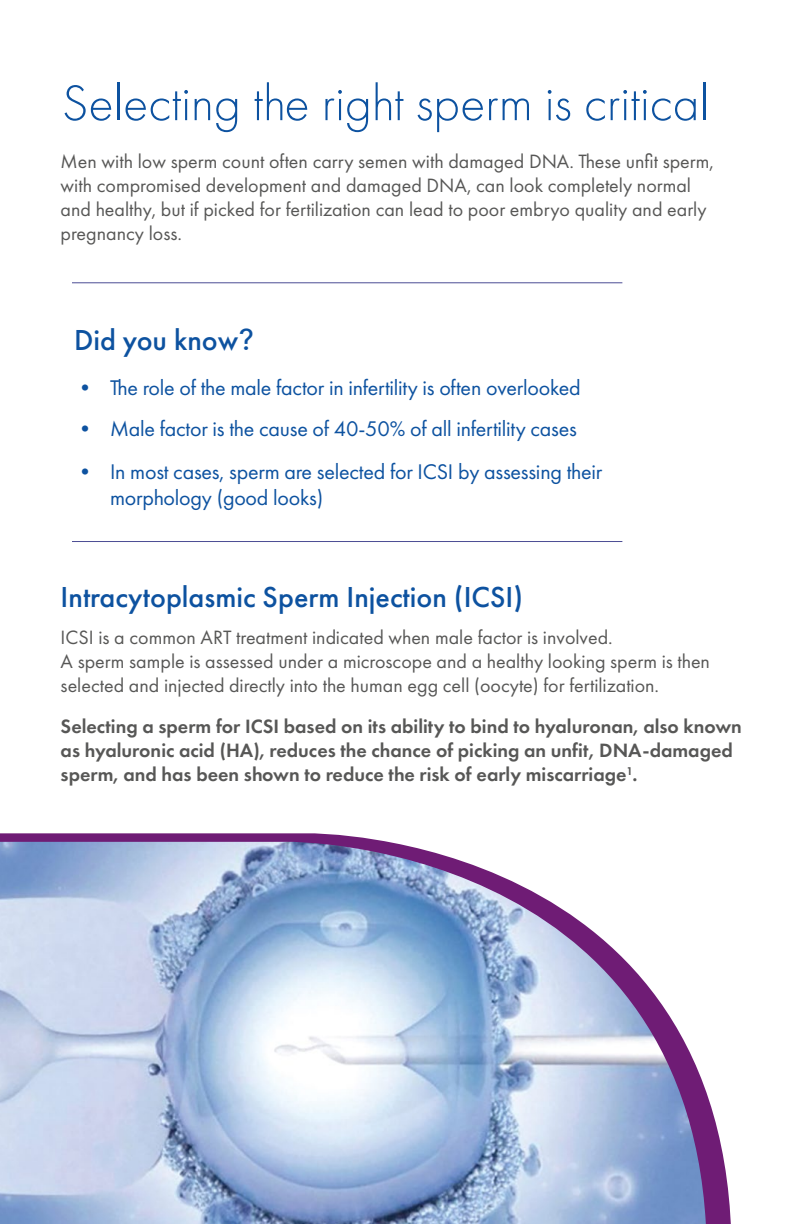
<style>
.page{position:relative;width:792px;height:1224px;background:#fff}
.page>*{position:absolute;margin:0;border:0;box-sizing:border-box;transform-origin:0 0}
.t1{font:300 52px "Futura PT";color:#0d52a0}
.t2{font:500 30px "Futura PT";color:#0d52a0}
.t3{font:22px/26px "Futura PT";letter-spacing:-.01em;color:#0d52a0}
.t4{font:20px/24px "Futura PT";color:#575756}
.t5{font:600 20px/24px "Futura PT";color:#575756}
.s1{font-family:"Avenir"}
</style>
<div class="page">
<hr style="left:72px;top:282px;width:550px;height:1px;background:#4c4d94">
<hr style="left:72px;top:541px;width:550px;height:1px;background:#4c4d94">
<svg style="left:0;top:833px;width:731px;height:391px"></svg>
<img style="left:0;top:842px;width:706px;height:382px">
<h1 class="t1" style="left:62px;top:73px;width:649px">Selecting the right sperm is critical</h1>
<p class="t4" style="left:61px;top:149px;width:655px">Men with low sperm count often carry semen with damaged DNA. These unfit sperm, with compromised development and damaged DNA, can look completely normal and healthy, but if picked for fertilization can lead to poor embryo quality and early pregnancy loss.</p>
<h2 class="t2" style="left:74px;top:322px;width:181px">Did you know<span class="s1">?</span></h2>
<p class="t3" style="left:74px;top:374px;width:508px">• The role of the male factor in infertility is often overlooked</p>
<p class="t3" style="left:74px;top:415px;width:504px">• Male factor is the cause of 40-50% of all infertility cases</p>
<p class="t3" style="left:110px;top:458px;width:494px;text-indent:-36px">• In most cases, sperm are selected for ICSI by assessing their morphology (good looks)</p>
<h2 class="t2" style="left:61px;top:578px;width:464px">Intracytoplasmic Sperm Injection (ICSI)</h2>
<p class="t4" style="left:61px;top:625px;width:651px">ICSI is a common ART treatment indicated when male factor is involved.<br>A sperm sample is assessed under a microscope and a healthy looking sperm is then selected and injected directly into the human egg cell (oocyte) for fertilization.</p>
<p class="t5" style="left:61px;top:714px;width:683px">Selecting a sperm for ICSI based on its ability to bind to hyaluronan, also known as hyaluronic acid (HA), reduces the chance of picking an unfit, DNA-damaged sperm, and has been shown to reduce the risk of early miscarriage<sup>1</sup>.</p>
</div>
